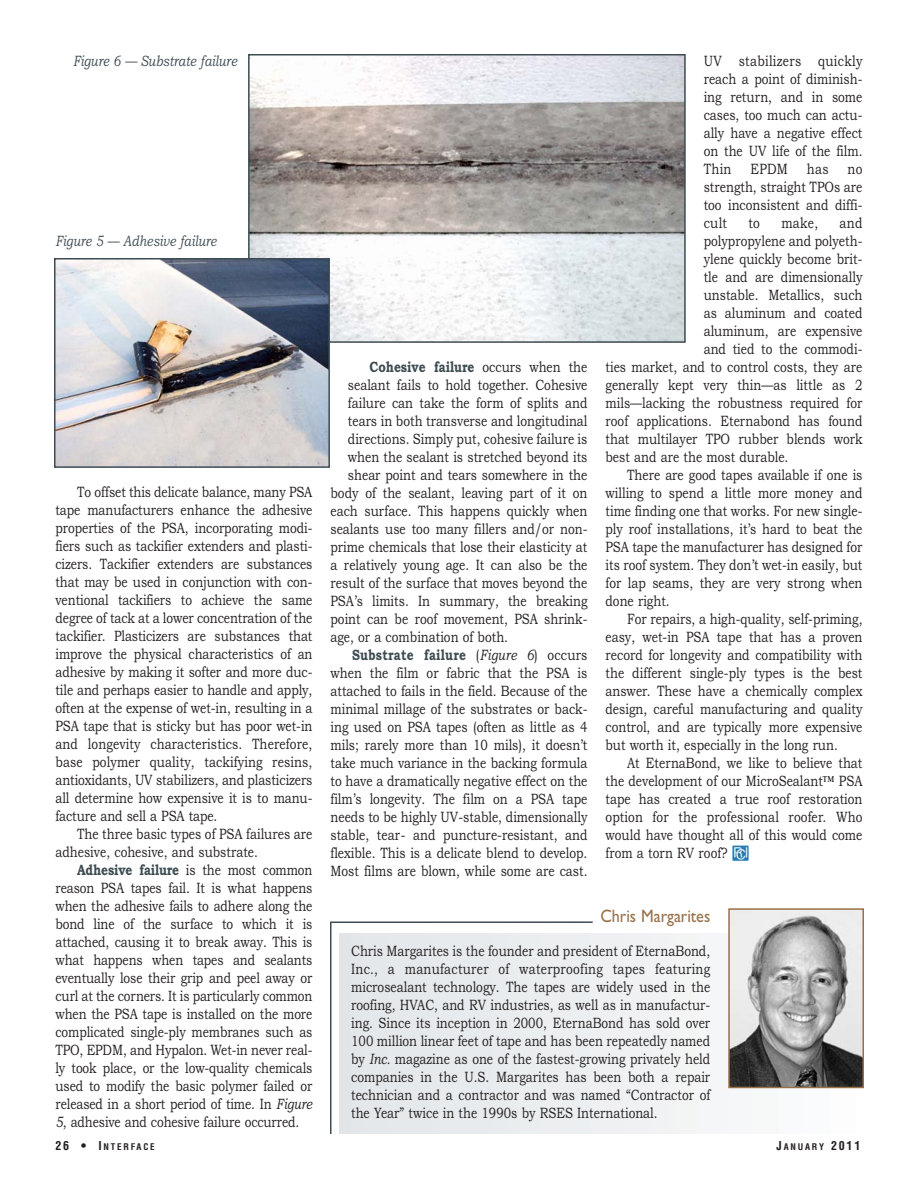
<style>
.page{position:relative;width:918px;height:1188px;background:#fff}
.page>*{position:absolute;margin:0;border:0;box-sizing:border-box;transform-origin:0 0}
.t1{font:18px "Gill Sans";color:#97704a;scale:.9 1}
.t2{font:15px/18px "Bookman Old Style";color:#231f20;text-align:justify;scale:.8 1}
.t3{font:italic 15px "Bookman Old Style";color:#3d4b52;scale:.8 1}
.t4{font:700 15px "Bookman Old Style";letter-spacing:.02em;color:#3d4b52;scale:.8 1}
.t5{font:700 15px "Bookman Old Style";color:#3d4b52;scale:.8 1}
.t6{font:700 condensed 9px "Helvetica";letter-spacing:.2em;color:#231f20}
.s1{font-weight:700;color:#3d4b52}
.s2{font-style:italic}
.s3{font-weight:400;color:#231f20}
.s4{font-weight:400;font-style:italic;color:#231f20}
.s5{font-size:12px}
</style>
<div class="page">
<img style="left:732px;top:846px;width:17px;height:15px">
<div style="left:340px;top:933px;width:524px;height:201px;background:#f2f3f3"></div>
<img style="left:731px;top:911px;width:130px;height:174px">
<div style="left:728px;top:908px;width:136px;height:180px;border:2px solid #97704a"></div>
<svg style="left:330px;top:921px;width:263px;height:213px"></svg>
<img style="left:251px;top:57px;width:432px;height:283px">
<div style="left:248px;top:54px;width:438px;height:289px;border:2px solid #3d4b52"></div>
<img style="left:57px;top:261px;width:270px;height:204px">
<div style="left:54px;top:258px;width:276px;height:210px;border:2px solid #3d4b52"></div>
<p class="t3" style="left:73px;top:55px;width:207px">Figure 6 — Substrate failure</p>
<p class="t3" style="left:56px;top:236px;width:203px">Figure 5 — Adhesive failure</p>
<p class="t2" style="left:56px;top:484px;width:323px;text-indent:22px">To offset this delicate balance, many PSA tape manufacturers enhance the adhesive properties of the PSA, incorporating modi&shy;fiers such as tackifier extenders and plasti&shy;cizers. Tackifier extenders are substances that may be used in conjunction with con&shy;ventional tackifiers to achieve the same degree of tack at a lower concentration of the tackifier. Plasticizers are substances that improve the physical characteristics of an adhesive by making it softer and more duc&shy;tile and perhaps easier to handle and apply, often at the expense of wet-in, resulting in a PSA tape that is sticky but has poor wet-in and longevity characteristics. Therefore, base polymer quality, tackifying resins, antioxidants, UV stabilizers, and plasticizers all determine how expensive it is to manu&shy;facture and sell a PSA tape.</p>
<p class="t2" style="left:56px;top:826px;width:323px;text-indent:22px">The three basic types of PSA failures are adhesive, cohesive, and substrate.</p>
<p class="t2" style="left:56px;top:862px;width:323px;text-indent:22px"><span class="s1">Adhesive failure</span> is the most common reason PSA tapes fail. It is what happens when the adhesive fails to adhere along the bond line of the surface to which it is attached, causing it to break away. This is what happens when tapes and sealants eventually lose their grip and peel away or curl at the corners. It is particularly common when the PSA tape is installed on the more complicated single-ply membranes such as TPO, EPDM, and Hypalon. Wet-in never real&shy;ly took place, or the low-quality chemicals used to modify the basic polymer failed or released in a short period of time. In <span class="s2">Figure 5</span>, adhesive and cohesive failure occurred.</p>
<p class="t5" style="left:370px;top:361px;width:274px">Cohesive failure <span class="s3">occurs when the</span></p>
<p class="t2" style="left:348px;top:377px;width:301px">sealant fails to hold together. Cohesive</p>
<p class="t2" style="left:348px;top:395px;width:301px">failure can take the form of splits and</p>
<p class="t2" style="left:348px;top:413px;width:301px">tears in both transverse and longitudinal</p>
<p class="t2" style="left:348px;top:431px;width:301px">directions. Simply put, cohesive failure is</p>
<p class="t2" style="left:348px;top:449px;width:301px">when the sealant is stretched beyond its</p>
<p class="t2" style="left:348px;top:467px;width:301px">shear point and tears somewhere in the</p>
<p class="t2" style="left:331px;top:485px;width:323px">body of the sealant, leaving part of it on</p>
<p class="t2" style="left:331px;top:503px;width:323px">each surface. This happens quickly when</p>
<p class="t2" style="left:331px;top:521px;width:323px">sealants use too many fillers and/or non-</p>
<p class="t2" style="left:331px;top:539px;width:323px">prime chemicals that lose their elasticity at</p>
<p class="t2" style="left:331px;top:557px;width:323px">a relatively young age. It can also be the</p>
<p class="t2" style="left:331px;top:575px;width:323px">result of the surface that moves beyond the</p>
<p class="t2" style="left:331px;top:593px;width:323px">PSA’s limits. In summary, the breaking</p>
<p class="t2" style="left:331px;top:611px;width:323px">point can be roof movement, PSA shrink-</p>
<p class="t2" style="left:331px;top:629px;width:224px">age, or a combination of both.</p>
<p class="t4" style="left:352px;top:649px;width:296px">Substrate failure <span class="s3">(</span><span class="s4">Figure 6</span><span class="s3">) occurs</span></p>
<p class="t2" style="left:331px;top:665px;width:323px">when the film or fabric that the PSA is</p>
<p class="t2" style="left:331px;top:683px;width:323px">attached to fails in the field. Because of the</p>
<p class="t2" style="left:331px;top:701px;width:323px">minimal millage of the substrates or back-</p>
<p class="t2" style="left:331px;top:719px;width:323px">ing used on PSA tapes (often as little as 4</p>
<p class="t2" style="left:331px;top:737px;width:323px">mils; rarely more than 10 mils), it doesn’t</p>
<p class="t2" style="left:331px;top:755px;width:323px">take much variance in the backing formula</p>
<p class="t2" style="left:331px;top:773px;width:323px">to have a dramatically negative effect on the</p>
<p class="t2" style="left:331px;top:791px;width:323px">film’s longevity. The film on a PSA tape</p>
<p class="t2" style="left:331px;top:809px;width:323px">needs to be highly UV-stable, dimensionally</p>
<p class="t2" style="left:331px;top:827px;width:323px">stable, tear- and puncture-resistant, and</p>
<p class="t2" style="left:331px;top:845px;width:323px">flexible. This is a delicate blend to develop.</p>
<p class="t2" style="left:331px;top:863px;width:323px">Most films are blown, while some are cast.</p>
<p class="t2" style="left:704px;top:54px;width:200px">UV stabilizers quickly reach a point of diminish&shy;ing re turn, and in some cases, too much can actu&shy;ally have a negative effect on the UV life of the film.<br>Thin</p>
<p class="t2" style="left:750px;top:162px;width:49px">EPDM</p>
<p class="t2" style="left:807px;top:162px;width:29px">has</p>
<p class="t2" style="left:704px;top:162px;width:200px;text-indent:144px">no strength, straight TPOs are too inconsistent and diffi&shy;cult</p>
<p class="t2" style="left:748px;top:216px;width:16px">to</p>
<p class="t2" style="left:781px;top:216px;width:48px">make,</p>
<p class="t2" style="left:840px;top:216px;width:30px">and</p>
<p class="t2" style="left:704px;top:234px;width:200px">polypropylene and polyeth-</p>
<p class="t2" style="left:704px;top:252px;width:200px">ylene quickly become brit-</p>
<p class="t2" style="left:704px;top:270px;width:200px">tle and are dimensionally</p>
<p class="t2" style="left:704px;top:288px;width:200px">unstable. Metallics, such</p>
<p class="t2" style="left:704px;top:306px;width:200px">as aluminum and coated</p>
<p class="t2" style="left:704px;top:324px;width:200px">aluminum, are expensive</p>
<p class="t2" style="left:704px;top:342px;width:200px">and tied to the commodi-</p>
<p class="t2" style="left:606px;top:360px;width:323px">ties market, and to control costs, they are</p>
<p class="t2" style="left:606px;top:378px;width:323px">generally kept very thin—as little as 2</p>
<p class="t2" style="left:606px;top:396px;width:323px">mils—lacking the robustness required for</p>
<p class="t2" style="left:606px;top:414px;width:323px">roof applications. Eternabond has found</p>
<p class="t2" style="left:606px;top:432px;width:323px">that multilayer TPO rubber blends work</p>
<p class="t2" style="left:606px;top:450px;width:230px">best and are the most durable.</p>
<p class="t2" style="left:627px;top:468px;width:296px">There are good tapes available if one is</p>
<p class="t2" style="left:606px;top:486px;width:323px">willing to spend a little more money and</p>
<p class="t2" style="left:606px;top:504px;width:323px">time finding one that works. For new single-</p>
<p class="t2" style="left:606px;top:522px;width:323px">ply roof installations, it’s hard to beat the</p>
<p class="t2" style="left:606px;top:540px;width:323px">PSA tape the manufacturer has designed for</p>
<p class="t2" style="left:606px;top:558px;width:323px">its roof system. They don’t wet-in easily, but</p>
<p class="t2" style="left:606px;top:576px;width:323px">for lap seams, they are very strong when</p>
<p class="t2" style="left:606px;top:594px;width:82px">done right.</p>
<p class="t2" style="left:627px;top:612px;width:296px">For repairs, a high-quality, self-priming,</p>
<p class="t2" style="left:606px;top:630px;width:323px">easy, wet-in PSA tape that has a proven</p>
<p class="t2" style="left:606px;top:648px;width:323px">record for longevity and compatibility with</p>
<p class="t2" style="left:606px;top:666px;width:323px">the different single-ply types is the best</p>
<p class="t2" style="left:606px;top:684px;width:323px">answer. These have a chemically complex</p>
<p class="t2" style="left:606px;top:702px;width:323px">design, careful manufacturing and quality</p>
<p class="t2" style="left:606px;top:720px;width:323px">control, and are typically more expensive</p>
<p class="t2" style="left:606px;top:738px;width:292px">but worth it, especially in the long run.</p>
<p class="t2" style="left:627px;top:756px;width:296px">At EternaBond, we like to believe that</p>
<p class="t2" style="left:606px;top:774px;width:323px">the development of our MicroSealant™ PSA</p>
<p class="t2" style="left:606px;top:792px;width:323px">tape has created a true roof restoration</p>
<p class="t2" style="left:606px;top:810px;width:323px">option for the professional roofer. Who</p>
<p class="t2" style="left:606px;top:828px;width:323px">would have thought all of this would come</p>
<p class="t2" style="left:606px;top:846px;width:154px">from a torn RV roof?</p>
<p class="t1" style="left:600px;top:910px;width:124px">Chris Margarites</p>
<p class="t2" style="left:351px;top:944px;width:450px">Chris Margarites is the founder and president of EternaBond, Inc., a manufacturer of waterproofing tapes featuring microsealant technology. The tapes are widely used in the roofing, HVAC, and RV industries, as well as in manufactur&shy;ing. Since its inception in 2000, EternaBond has sold over 100 million linear feet of tape and has been repeatedly named by <span class="s2">Inc.</span> magazine as one of the fastest-growing privately held companies in the U.S. Margarites has been both a repair technician and a contractor and was named “Contractor of the Year” twice in the 1990s by RSES International.</p>
<p class="t6" style="left:56px;top:1144px;width:101px"><span class="s5">26 • I</span>NTERFACE</p>
<p class="t6" style="left:777px;top:1144px;width:85px"><span class="s5">J</span>ANUARY <span class="s5">2011</span></p>
</div>
